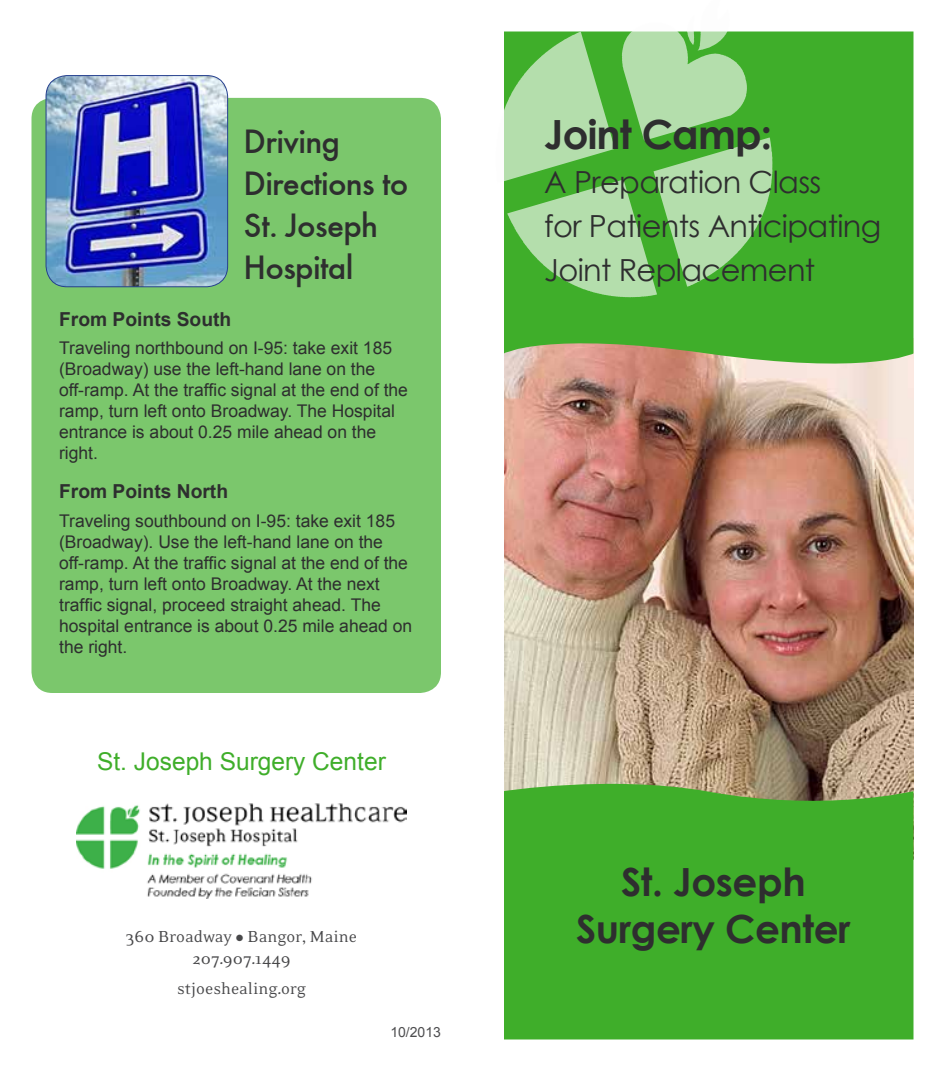
<style>
.page{position:relative;width:945px;height:1071px;background:#fff}
.page>*{position:absolute;margin:0;border:0;box-sizing:border-box;transform-origin:0 0}
.t1{font:700 40.25px "Century Gothic";letter-spacing:-.02em;color:#2e2e2f}
.t2{font:700 38.85px "Century Gothic";letter-spacing:-.01em;color:#2e2e2f}
.t3{font:35px/42px "Futura T Medium";letter-spacing:-.02em;color:#2e2e2f}
.t4{font:30.45px/43.8px "Century Gothic";letter-spacing:-.02em;color:#2e2e2f}
.t5{font:24.5px "Arial";color:#3fae2a}
.t6{font:700 19.25px "Arial";color:#2e2e2f}
.t7{font:18.2px/29.8px "Eidetic Neo";color:#48484a;text-align:center}
.t8{font:17.5px/21px "Arial";color:#2e2e2f}
.t9{font:14px "Arial";color:#4d4d4f}
</style>
<div class="page">
<img style="left:504px;top:376px;width:410px;height:399px">
<div style="left:504px;top:775px;width:410px;height:264px;background:#3fae2a"></div>
<svg style="left:504px;top:32px;width:410px;height:344px;background:#6dbd59"></svg>
<img style="left:698px;top:31px;width:16px;height:20px">
<div style="left:32px;top:98px;width:409px;height:595px;background:#7bc76c;border-radius:21px"></div>
<img style="left:46px;top:76px;width:182px;height:211px">
<div style="left:46px;top:75px;width:182px;height:212px;border:1px solid #25408f;border-radius:21px"></div>
<img style="left:77px;top:803px;width:329px;height:96px">
<h3 class="t3" style="left:244px;top:120px;width:166px">Driving<br>Directions to<br>St. Joseph<br>Hospital</h3>
<p class="t6" style="left:59px;top:306px;width:174px">From Points South</p>
<p class="t8" style="left:59px;top:338px;width:350px">Traveling northbound on I-95: take exit 185 (Broadway) use the left-hand lane on the off-ramp. At the traffic signal at the end of the ramp, turn left onto Broadway. The Hospital entrance is about 0.25 mile ahead on the right.</p>
<p class="t6" style="left:59px;top:479px;width:170px">From Points North</p>
<p class="t8" style="left:59px;top:511px;width:355px">Traveling southbound on I-95: take exit 185 (Broadway). Use the left-hand lane on the off-ramp. At the traffic signal at the end of the ramp, turn left onto Broadway. At the next traffic signal, proceed straight ahead. The hospital entrance is about 0.25 mile ahead on the right.</p>
<h3 class="t5" style="left:97px;top:745px;width:290px">St. Joseph Surgery Center</h3>
<p class="t7" style="left:126px;top:922px;width:233px">360 Broadway ● Bangor, Maine</p>
<p class="t7" style="left:177px;top:944px;width:130px">207.907.1449 stjoeshealing.org</p>
<p class="t9" style="left:390px;top:1023px;width:52px">10/2013</p>
<h1 class="t1" style="left:544px;top:104px;width:229px">Joint Camp:</h1>
<h3 class="t4" style="left:544px;top:160px;width:339px">A Preparation Class<br>for Patients Anticipating<br>Joint Replacement</h3>
<h2 class="t2" style="left:621px;top:853px;width:186px">St. Joseph</h2>
<h2 class="t2" style="left:576px;top:899px;width:276px">Surgery Center</h2>
</div>
